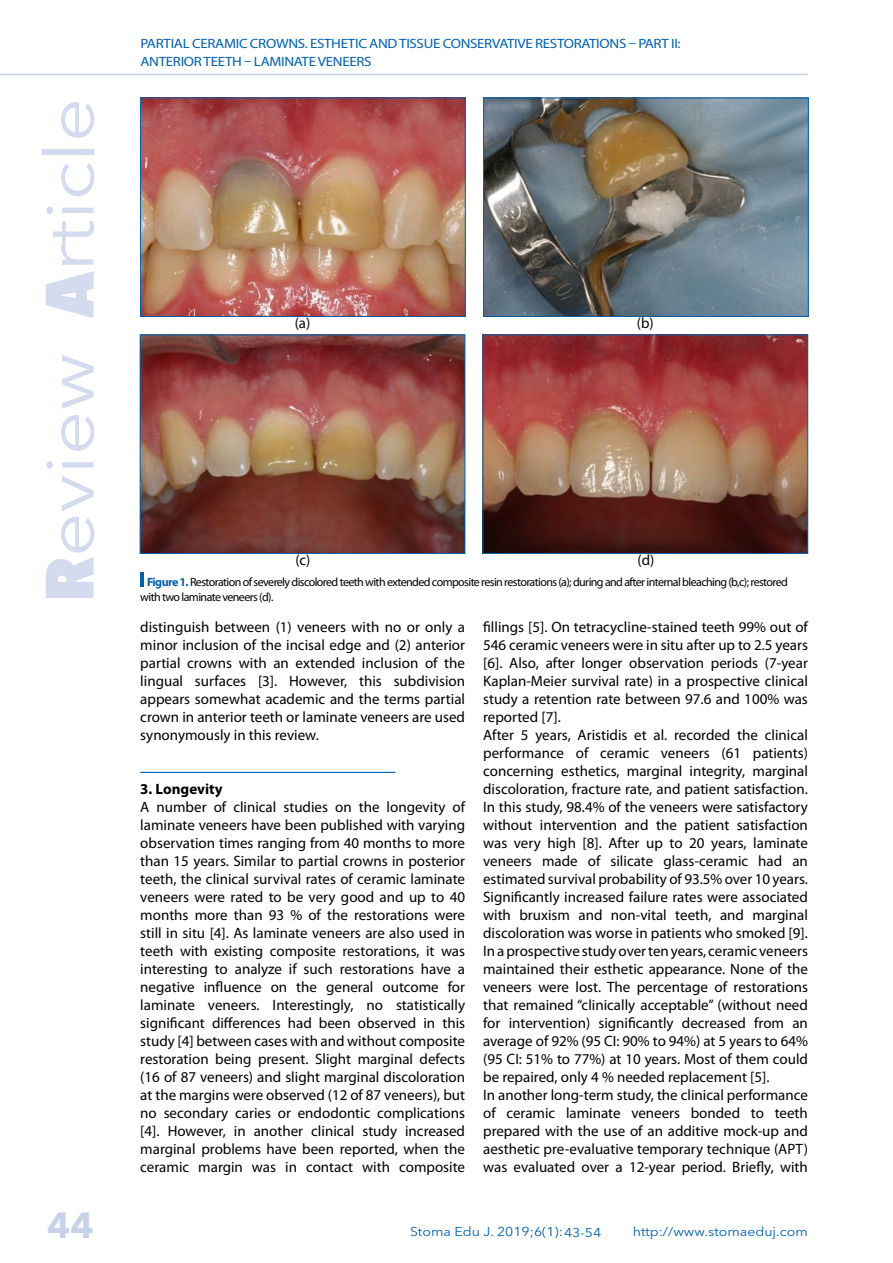
<style>
.page{position:relative;width:893px;height:1263px;background:#fff}
.page>*{position:absolute;margin:0;border:0;box-sizing:border-box;transform-origin:0 0}
.t1{font:67.5px "Avenir Next LT Pro";color:#d4dbef;scale:1.15 1}
.t2{font:700 36px "Avenir Next LT Pro";color:#c7d1ea}
.t3{font:15px/18px "Myriad Pro";color:#000;text-align:justify}
.t4{font:700 15px "Myriad Pro";color:#000}
.t5{font:13.5px/18px "Myriad Pro";letter-spacing:-.02em;color:#0061af;scale:1.11 1}
.t6{font:12.75px "Avenir Next LT Pro";color:#0061af;scale:1.11 1}
.t7{font:12px/14.4px "Myriad Pro";letter-spacing:-.05em;color:#000}
.s1{font-weight:800;font-stretch:condensed}
.s2{font-weight:700;color:#0061af}
</style>
<div class="page">
<hr style="left:0;top:74px;width:808px;height:1px;background:#c7d1ea">
<hr style="left:140px;top:572px;width:4px;height:14px;background:#0061af">
<img style="left:142px;top:100px;width:321px;height:215px">
<div style="left:140px;top:98px;width:325px;height:219px;border:1px solid #0061af"></div>
<img style="left:142px;top:337px;width:321px;height:215px">
<div style="left:140px;top:335px;width:325px;height:219px;border:1px solid #0061af"></div>
<img style="left:485px;top:100px;width:321px;height:215px">
<div style="left:483px;top:98px;width:325px;height:219px;border:1px solid #0061af"></div>
<img style="left:485px;top:337px;width:321px;height:215px">
<div style="left:483px;top:335px;width:325px;height:219px;border:1px solid #0061af"></div>
<hr style="left:140px;top:772px;width:255px;height:1px;background:#0061af">
<h1 class="t1" style="left:30px;top:602px;width:440px;rotate:-90deg"><span class="s1">R</span>eview <span class="s1">A</span>rticle</h1>
<h2 class="t2" style="left:47px;top:1204px;width:48px">44</h2>
<p class="t5" style="left:140px;top:35px;width:488px">PARTIAL CERAMIC CROWNS. ESTHETIC AND TISSUE CONSERVATIVE RESTORATIONS – PART II:<br>ANTERIOR TEETH – LAMINATE VENEERS</p>
<p class="t3" style="left:295px;top:314px;width:17px">(a)</p>
<p class="t3" style="left:637px;top:314px;width:18px">(b)</p>
<p class="t3" style="left:295px;top:551px;width:17px">(c)</p>
<p class="t3" style="left:637px;top:551px;width:18px">(d)</p>
<p class="t7" style="left:140px;top:575px;width:649px;text-indent:7px"><span class="s2">Figure 1.</span> Restoration of severely discolored teeth with extended composite resin restorations (a); during and after internal bleaching (b,c); restored with two laminate veneers (d).</p>
<p class="t3" style="left:140px;top:618px;width:326px">distinguish between (1) veneers with no or only a minor inclusion of the incisal edge and (2) anterior partial crowns with an extended inclusion of the lingual surfaces [3]. However, this subdivision appears somewhat academic and the terms partial crown in anterior teeth or laminate veneers are used synonymously in this review.</p>
<p class="t4" style="left:140px;top:781px;width:84px">3. Longevity</p>
<p class="t3" style="left:140px;top:798px;width:326px">A number of clinical studies on the longevity of laminate veneers have been published with varying observation times ranging from 40 months to more than 15 years. Similar to partial crowns in posterior teeth, the clinical survival rates of ceramic laminate veneers were rated to be very good and up to 40 months more than 93 % of the restorations were still in situ [4]. As laminate veneers are also used in teeth with existing composite restorations, it was interesting to analyze if such restorations have a negative influence on the general outcome for laminate veneers. Interestingly, no statistically significant differences had been observed in this study [4] between cases with and without composite restoration being present. Slight marginal defects (16 of 87 veneers) and slight marginal discoloration at the margins were observed (12 of 87 veneers), but no secondary caries or endodontic complications [4]. However, in another clinical study increased marginal problems have been reported, when the ceramic margin was in contact with composite</p>
<p class="t3" style="left:483px;top:618px;width:326px;text-align:left">fillings [5]. On tetracycline-stained teeth 99% out of 546 ceramic veneers were in situ after up to 2.5 years [6]. Also, after longer observation periods (7-year Kaplan-Meier survival rate) in a prospective clinical study a retention rate between 97.6 and 100% was reported [7].<br>After 5 years, Aristidis et al. recorded the clinical performance of ceramic veneers (61 patients) concerning esthetics, marginal integrity, marginal discoloration, fracture rate, and patient satisfaction.<br>In this study, 98.4% of the veneers were satisfactory without intervention and the patient satisfaction was very high [8]. After up to 20 years, laminate veneers made of silicate glass-ceramic had an estimated survival probability of 93.5% over 10 years.<br>Significantly increased failure rates were associated with bruxism and non-vital teeth, and marginal discoloration was worse in patients who smoked [9].<br>In a prospective study over ten years, ceramic veneers maintained their esthetic appearance. None of the veneers were lost. The percentage of restorations that remained “clinically acceptable” (without need for intervention) significantly decreased from an average of 92% (95 CI: 90% to 94%) at 5 years to 64% (95 CI: 51% to 77%) at 10 years. Most of them could be repaired, only 4 % needed replacement [5].<br>In another long-term study, the clinical performance of ceramic laminate veneers bonded to teeth prepared with the use of an additive mock-up and aesthetic pre-evaluative temporary technique (APT) was evaluated over a 12-year period. Briefly, with</p>
<p class="t6" style="left:410px;top:1223px;width:174px">Stoma Edu J. 2019;6(1):43-54</p>
<p class="t6" style="left:633px;top:1223px;width:159px">http://www.stomaeduj.com</p>
</div>
